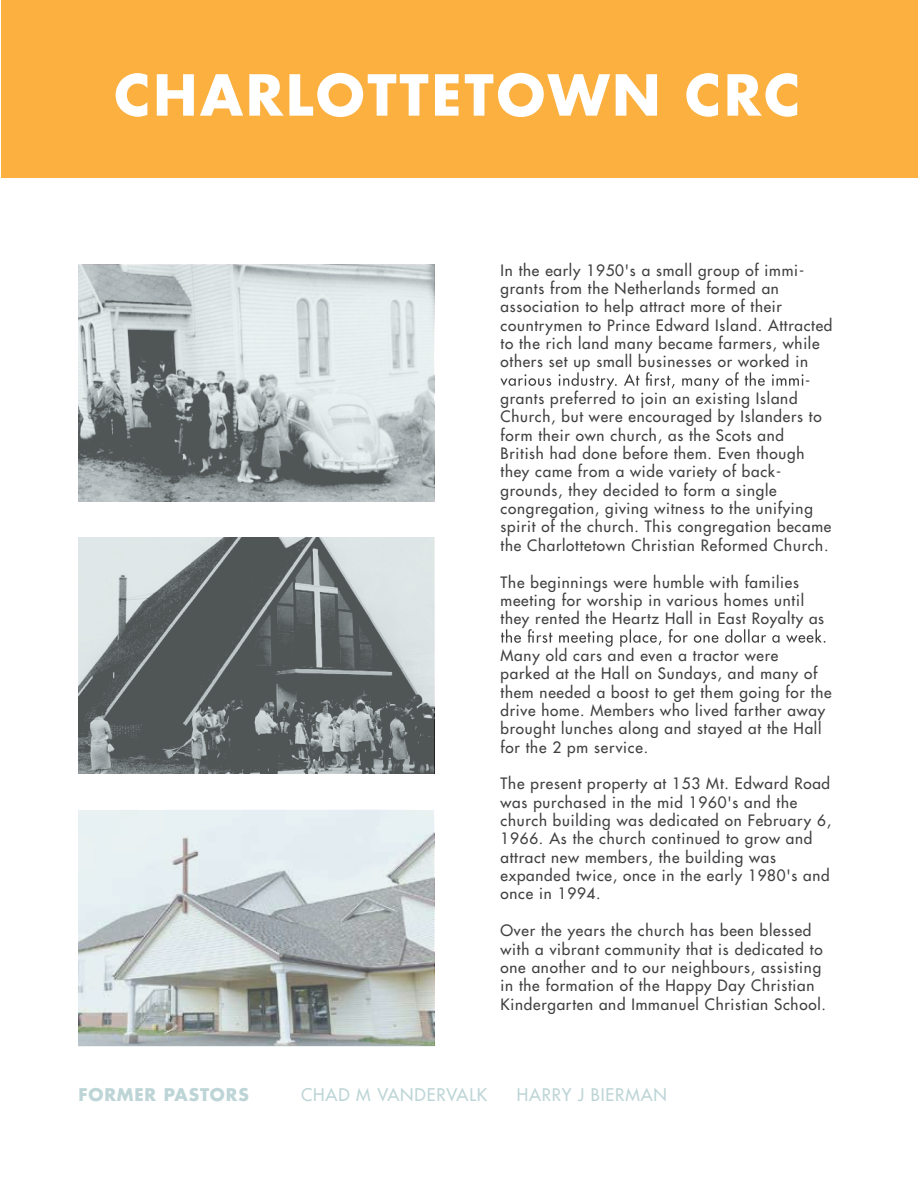
<style>
.page{position:relative;width:918px;height:1188px;background:#fff}
.page>*{position:absolute;margin:0;border:0;box-sizing:border-box;transform-origin:0 0}
.t1{font:700 54.9px "Futura Std";letter-spacing:.05em;color:#fff}
.t2{font:500 17.1px "Futura Std";letter-spacing:.05em;color:#bdd5d6}
.t3{font:700 17.1px "Futura Std";letter-spacing:.05em;color:#bdd5d6}
.t4{font:500 15.3px/18.3px "Futura Std";letter-spacing:.05em;color:#414042}
</style>
<div class="page">
<div style="left:2px;top:0;width:916px;height:178px;background:#fbb040"></div>
<svg style="left:500px;top:372px;width:303px;height:18px"></svg>
<svg style="left:501px;top:629px;width:324px;height:18px"></svg>
<svg style="left:79px;top:265px;width:355px;height:236px;background:#b3babb"></svg>
<svg style="left:79px;top:537px;width:355px;height:237px;background:#7f8586"></svg>
<svg style="left:79px;top:810px;width:355px;height:236px;background:#c3caca"></svg>
<h1 class="t1" style="left:114px;top:59px;width:688px">CHARLOTTETOWN CRC</h1>
<p class="t4" style="left:501px;top:261px;width:305px">In the early 1950's a small group of immi-</p>
<p class="t4" style="left:501px;top:279px;width:280px">grants from the Netherlands formed an</p>
<p class="t4" style="left:501px;top:298px;width:283px">association to help attract more of their</p>
<p class="t4" style="left:501px;top:316px;width:333px">countrymen to Prince Edward Island. Attracted</p>
<p class="t4" style="left:501px;top:334px;width:321px">to the rich land many became farmers, while</p>
<p class="t4" style="left:501px;top:353px;width:309px">others set up small businesses or worked in</p>
<p class="t4" style="left:805px;top:371px;width:7px">-</p>
<p class="t4" style="left:501px;top:389px;width:298px">grants preferred to join an existing Island</p>
<p class="t4" style="left:501px;top:408px;width:323px">Church, but were encouraged by Islanders to</p>
<p class="t4" style="left:501px;top:426px;width:285px">form their own church, as the Scots and</p>
<p class="t4" style="left:501px;top:444px;width:305px">British had done before them. Even though</p>
<p class="t4" style="left:501px;top:463px;width:282px">they came from a wide variety of back-</p>
<p class="t4" style="left:501px;top:481px;width:278px">grounds, they decided to form a single</p>
<p class="t4" style="left:501px;top:499px;width:314px">congregation, giving witness to the unifying</p>
<p class="t4" style="left:501px;top:518px;width:332px">spirit of the church. This congregation became</p>
<p class="t4" style="left:501px;top:536px;width:329px">the Charlottetown Christian Reformed Church.</p>
<p class="t4" style="left:501px;top:573px;width:325px">The beginnings were humble with families meeting for worship in various homes until they rented the Heartz Hall in East Royalty as</p>
<p class="t4" style="left:501px;top:646px;width:333px">Many old cars and even a tractor were<br>parked at the Hall on Sundays, and many of them needed a boost to get them going for the drive home. Members who lived farther away brought lunches along and stayed at the Hall for the 2 pm service.</p>
<p class="t4" style="left:501px;top:775px;width:332px">The present property at 153 Mt. Edward Road was purchased in the mid 1960's and the church building was dedicated on February 6, 1966. As the church continued to grow and attract new members, the building was expanded twice, once in the early 1980's and once in 1994.</p>
<p class="t4" style="left:501px;top:921px;width:327px">Over the years the church has been blessed with a vibrant community that is dedicated to one another and to our neighbours, assisting in the formation of the Happy Day Christian Kindergarten and Immanuel Christian School.</p>
<p class="t3" style="left:78px;top:1083px;width:172px">FORMER PASTORS</p>
<p class="t2" style="left:301px;top:1084px;width:187px">CHAD M VANDERVALK</p>
<p class="t2" style="left:517px;top:1084px;width:152px">HARRY J BIERMAN</p>
</div>
